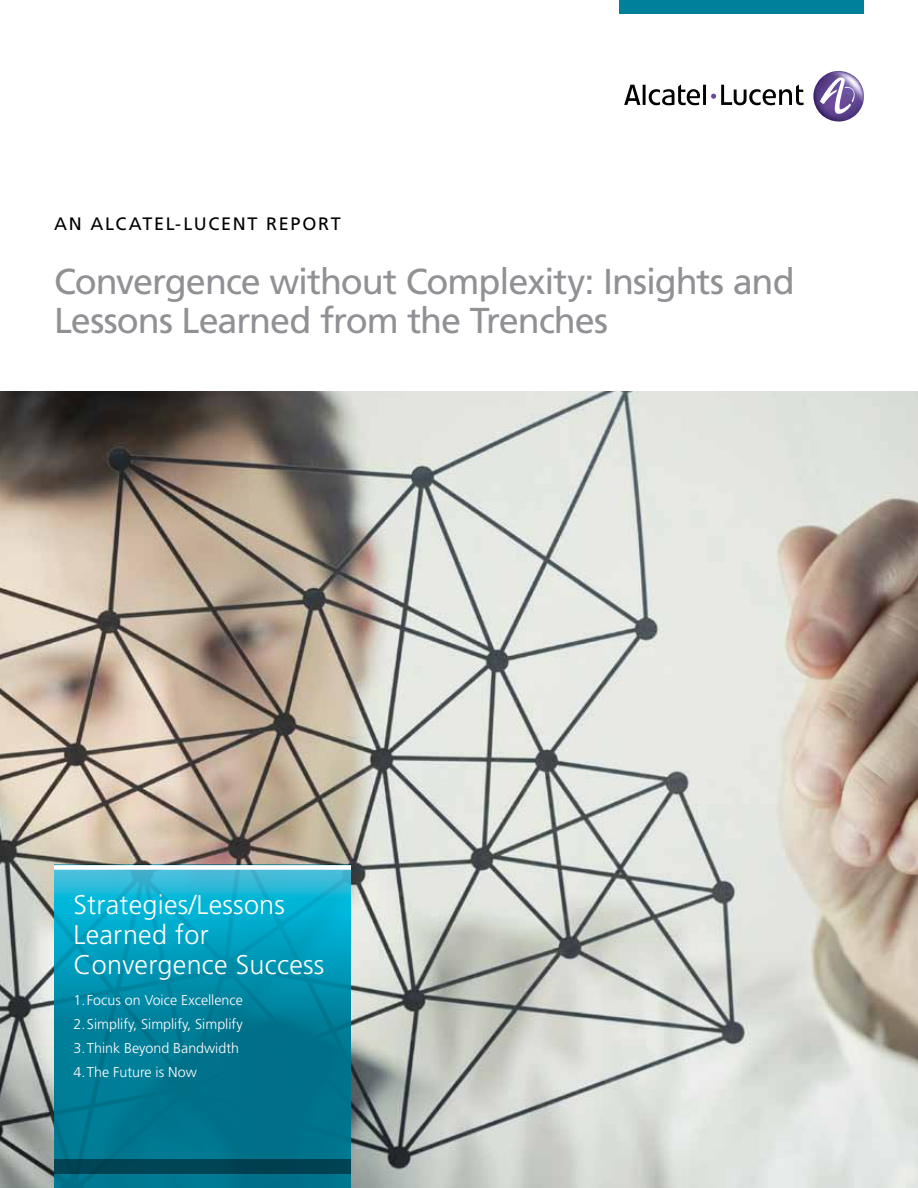
<style>
.page{position:relative;width:918px;height:1188px;background:#fff}
.page>*{position:absolute;margin:0;border:0;box-sizing:border-box;transform-origin:0 0}
.t1{font:36px/39px "Frutiger LT Std";letter-spacing:-.03em;color:#919195}
.t2{font:300 27px/30px "Frutiger LT Std";letter-spacing:.01em;color:#fff}
.t3{font:18px "Frutiger LT Std";letter-spacing:.1em;color:#000}
.t4{font:300 14.25px/24px "Frutiger LT Std";color:#fff}
</style>
<div class="page">
<img style="left:813px;top:71px;width:51px;height:51px">
<svg style="left:820px;top:77px;width:38px;height:38px"></svg>
<svg style="left:624px;top:84px;width:180px;height:21px"></svg>
<img style="left:0;top:392px;width:918px;height:796px">
<svg style="left:54px;top:864px;width:297px;height:324px;background:#0489a5"></svg>
<div style="left:620px;top:0;width:244px;height:14px;background:#00809b"></div>
<div style="left:54px;top:1160px;width:297px;height:14px;background:#004354"></div>
<div style="left:54px;top:865px;width:297px;height:5px;background:#fff"></div>
<p class="t3" style="left:54px;top:213px;width:288px">An Alcatel-Lucent Report</p>
<h1 class="t1" style="left:54px;top:262px;width:742px">Convergence without Complexity: Insights and<br>Lessons Learned from the Trenches</h1>
<h2 class="t2" style="left:74px;top:890px;width:252px">Strategies/Lessons<br>Learned for<br>Convergence Success</h2>
<p class="t4" style="left:74px;top:988px;width:171px">1. Focus on Voice Excellence<br>2.Simplify, Simplify, Simplify<br>3.Think Beyond Bandwidth<br>4.The Future is Now</p>
</div>
